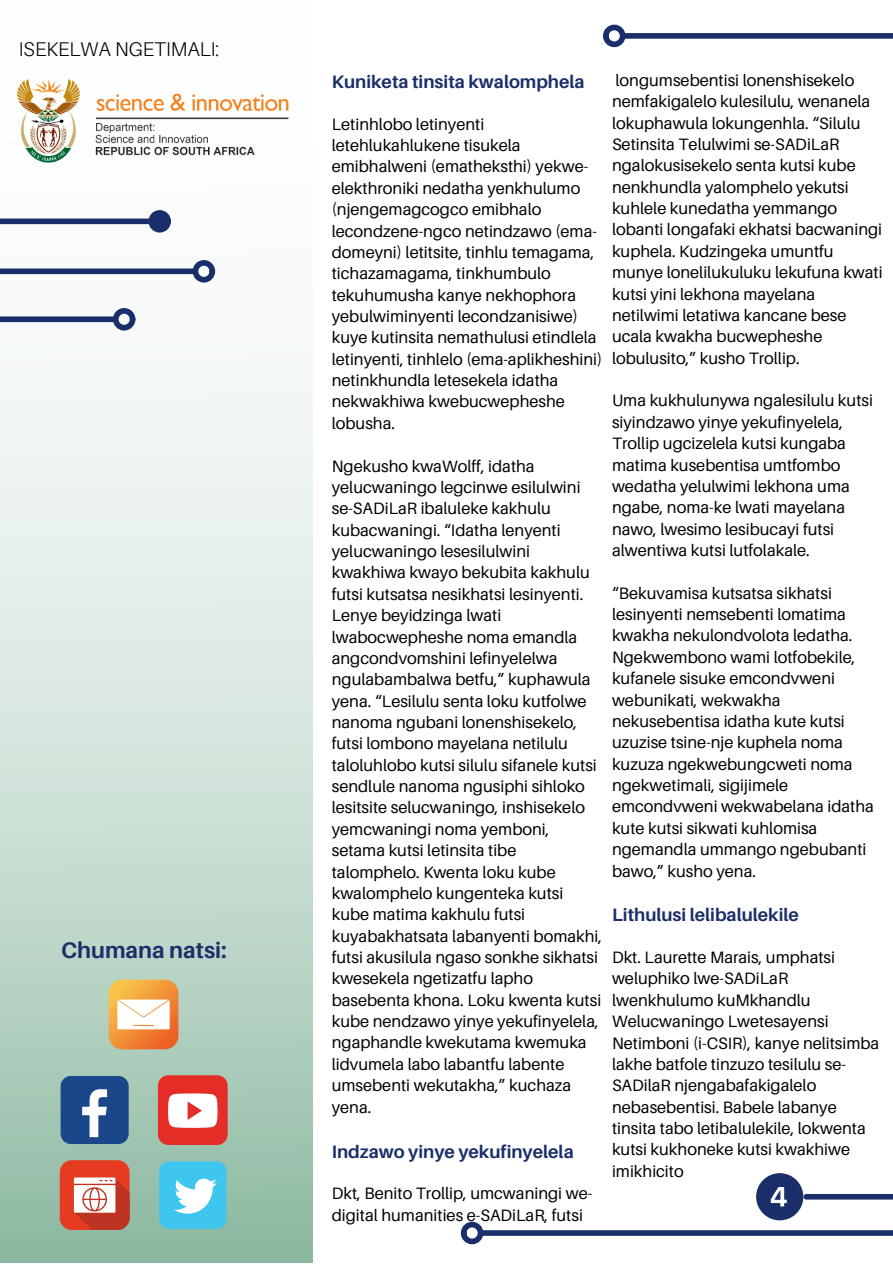
<style>
.page{position:relative;width:893px;height:1264px;background:#fff}
.page>*{position:absolute;margin:0;border:0;box-sizing:border-box;transform-origin:0 0}
.t1{font:700 22.5px "Aileron";color:#1a2f69}
.t2{font:300 19.8px "Aileron";color:#000}
.t3{font:700 18px "Aileron";color:#1a2f69}
.t4{font:16.5px/21.3px "Aileron";color:#000}
</style>
<div class="page">
<svg style="left:0;top:210px;width:312px;height:1052px"></svg>
<img style="left:17px;top:79px;width:272px;height:84px">
<div style="left:625px;top:33px;width:267px;height:6px;background:#1a2f69"></div>
<div style="left:603px;top:25px;width:22px;height:22px;border:6px solid #1a2f69;border-radius:50%"></div>
<div style="left:0;top:218px;width:148px;height:6px;background:#1a2f69"></div>
<div style="left:151px;top:213px;width:17px;height:17px;background:#1a2f69;border-radius:50%"></div>
<div style="left:148px;top:210px;width:23px;height:22px;border:6px solid #1a2f69;border-radius:50%"></div>
<div style="left:0;top:268px;width:193px;height:6px;background:#1a2f69"></div>
<div style="left:193px;top:260px;width:22px;height:22px;border:6px solid #1a2f69;border-radius:50%"></div>
<div style="left:0;top:316px;width:113px;height:6px;background:#1a2f69"></div>
<div style="left:113px;top:308px;width:22px;height:22px;border:6px solid #1a2f69;border-radius:50%"></div>
<div style="left:483px;top:1230px;width:409px;height:5px;background:#1a2f69"></div>
<div style="left:461px;top:1221px;width:22px;height:23px;border:6px solid #1a2f69;border-radius:50%"></div>
<div style="left:806px;top:1193px;width:86px;height:6px;background:#1a2f69"></div>
<svg style="left:756px;top:1173px;width:47px;height:47px"></svg>
<div style="left:61px;top:1075px;width:68px;height:68px;background:#1a4789;border-radius:10px"></div>
<svg style="left:82px;top:1089px;width:25px;height:48px"></svg>
<svg style="left:109px;top:979px;width:69px;height:70px"></svg>
<div style="left:158px;top:1075px;width:70px;height:69px;background:#e52d27;border-radius:11px"></div>
<svg style="left:168px;top:1093px;width:49px;height:34px;background:#fbe3e2"></svg>
<div style="left:60px;top:1160px;width:69px;height:69px;background:#e63b20;border-radius:12px"></div>
<svg style="left:74px;top:1177px;width:55px;height:52px;background:#dc8a7f"></svg>
<div style="left:159px;top:1161px;width:67px;height:67px;background:#3fc6ee;border-radius:10px"></div>
<svg style="left:174px;top:1178px;width:43px;height:35px"></svg>
<p class="t2" style="left:19px;top:37px;width:202px">ISEKELWA NGETIMALI:</p>
<p class="t1" style="left:61px;top:936px;width:167px">Chumana natsi:</p>
<p class="t3" style="left:332px;top:71px;width:254px">Kuniketa tinsita kwalomphela</p>
<p class="t4" style="left:332px;top:113px;width:272px">Letinhlobo letinyenti letehlukahlukene tisukela emibhalweni (ematheksthi) yekwe&shy;elekthroniki nedatha yenkhulumo (njengemagcogco emibhalo lecondzene-ngco netindzawo (ema&shy;domeyni) letitsite, tinhlu temagama, tichazamagama, tinkhumbulo tekuhumusha kanye nekhophora yebulwiminyenti lecondzanisiwe) kuye kutinsita nemathulusi etindlela letinyenti, tinhlelo (ema-aplikheshini) netinkhundla letesekela idatha nekwakhiwa kwebucwepheshe lobusha.</p>
<p class="t4" style="left:332px;top:455px;width:272px">Ngekusho kwaWolff, idatha yelucwaningo legcinwe esilulwini se-SADiLaR ibaluleke kakhulu kubacwaningi. “Idatha lenyenti yelucwaningo lesesilulwini kwakhiwa kwayo bekubita kakhulu futsi kutsatsa nesikhatsi lesinyenti.<br>Lenye beyidzinga lwati lwabocwepheshe noma emandla angcondvomshini lefinyelelwa ngulabambalwa betfu,” kuphawula yena. “Lesilulu senta loku kutfolwe nanoma ngubani lonenshisekelo, futsi lombono mayelana netilulu taloluhlobo kutsi silulu sifanele kutsi sendlule nanoma ngusiphi sihloko lesitsite selucwaningo, inshisekelo yemcwaningi noma yemboni, setama kutsi letinsita tibe talomphelo. Kwenta loku kube kwalomphelo kungenteka kutsi kube matima kakhulu futsi kuyabakhatsata labanyenti bomakhi, futsi akusilula ngaso sonkhe sikhatsi kwesekela ngetizatfu lapho basebenta khona. Loku kwenta kutsi kube nendzawo yinye yekufinyelela, ngaphandle kwekutama kwemuka lidvumela labo labantfu labente umsebenti wekutakha,” kuchaza yena.</p>
<p class="t3" style="left:332px;top:1140px;width:243px">Indzawo yinye yekufinyelela</p>
<p class="t4" style="left:332px;top:1182px;width:262px">Dkt, Benito Trollip, umcwaningi we&shy;digital humanities e-SADiLaR, futsi</p>
<p class="t4" style="left:612px;top:69px;width:272px">longumsebentisi lonenshisekelo nemfakigalelo kulesilulu, wenanela lokuphawula lokungenhla. “Silulu<br>Setinsita Telulwimi se-SADiLaR ngalokusisekelo senta kutsi kube nenkhundla yalomphelo yekutsi kuhlele kunedatha yemmango lobanti longafaki ekhatsi bacwaningi kuphela. Kudzingeka umuntfu munye lonelilukuluku lekufuna kwati kutsi yini lekhona mayelana netilwimi letatiwa kancane bese ucala kwakha bucwepheshe lobulusito,” kusho Trollip.</p>
<p class="t4" style="left:612px;top:389px;width:262px">Uma kukhulunywa ngalesilulu kutsi siyindzawo yinye yekufinyelela,<br>Trollip ugcizelela kutsi kungaba matima kusebentisa umtfombo wedatha yelulwimi lekhona uma ngabe, noma-ke lwati mayelana nawo, lwesimo lesibucayi futsi alwentiwa kutsi lutfolakale.</p>
<p class="t4" style="left:612px;top:582px;width:263px">“Bekuvamisa kutsatsa sikhatsi lesinyenti nemsebenti lomatima kwakha nekulondvolota ledatha.<br>Ngekwembono wami lotfobekile, kufanele sisuke emcondvweni webunikati, wekwakha nekusebentisa idatha kute kutsi uzuzise tsine-nje kuphela noma kuzuza ngekwebungcweti noma ngekwetimali, sigijimele emcondvweni wekwabelana idatha kute kutsi sikwati kuhlomisa ngemandla ummango ngebubanti bawo,” kusho yena.</p>
<p class="t3" style="left:612px;top:904px;width:188px">Lithulusi lelibalulekile</p>
<p class="t4" style="left:612px;top:946px;width:269px">Dkt. Laurette Marais, umphatsi weluphiko lwe-SADiLaR lwenkhulumo kuMkhandlu<br>Welucwaningo Lwetesayensi<br>Netimboni (i-CSIR), kanye nelitsimba lakhe batfole tinzuzo tesilulu se-<br>SADilaR njengabafakigalelo nebasebentisi. Babele labanye tinsita tabo letibalulekile, lokwenta kutsi kukhoneke kutsi kwakhiwe imikhicito</p>
</div>
